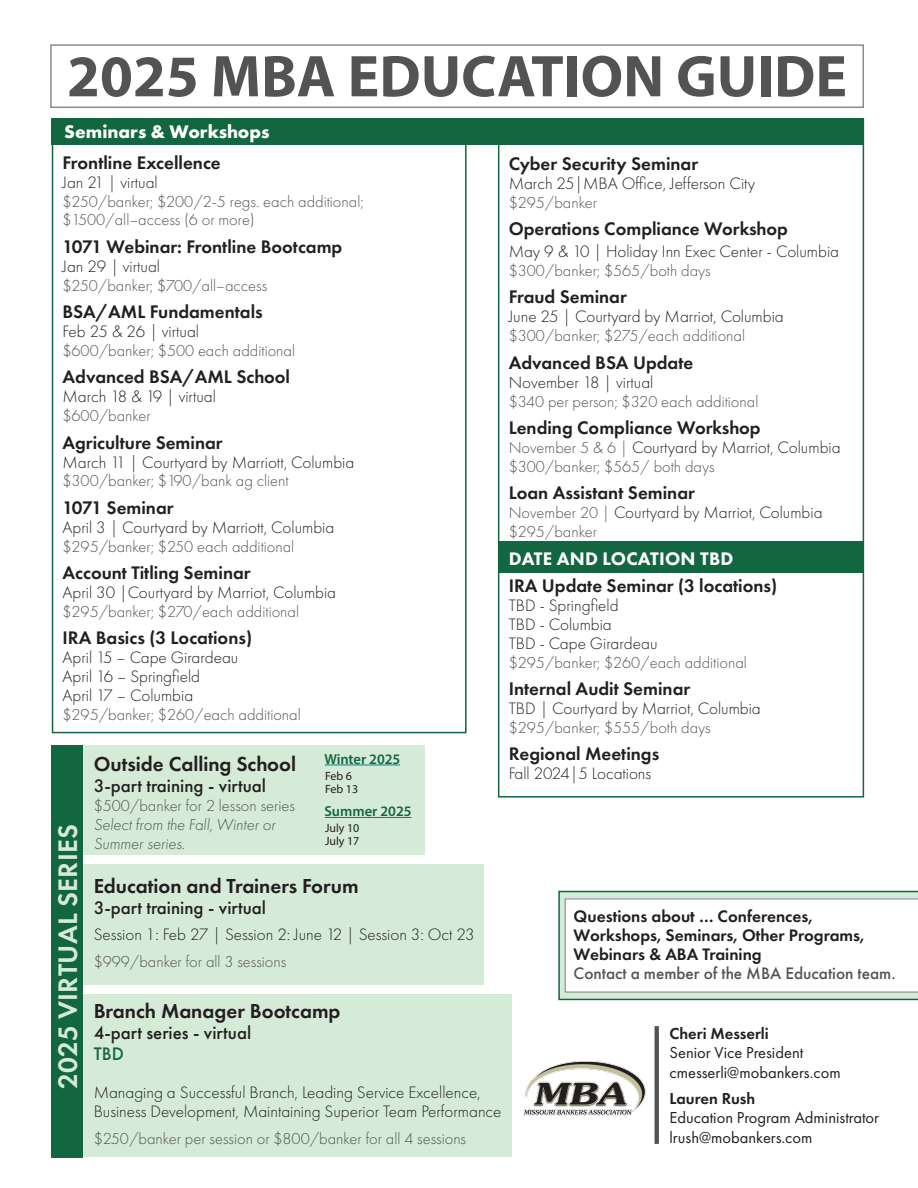
<style>
.page{position:relative;width:918px;height:1188px;background:#fff}
.page>*{position:absolute;margin:0;border:0;box-sizing:border-box;transform-origin:0 0}
.t1{font:59.4px "Myriad Variable Concept";color:#535353}
.t2{font:600 27.9px "Futura PT";letter-spacing:.01em;color:#d5ead7}
.Conference{font:600 21px "Futura PT";color:#231f20}
.Conference-2{font:600 18.9px "Futura PT";color:#231f20}
.Conference-3{font:500 18.9px "Futura PT";color:#231f20}
.Conference-4{font:800 18.9px "Futura PT";letter-spacing:.01em;color:#fff}
.Conference-5{font:700 18.9px "Futura PT";color:#fff}
.Conference-6{font:500 18.9px "Futura PT";color:#126640}
.t3{font:600 17.25px/19px "Futura PT";color:#231f20}
.t4{font:500 17.25px "Futura PT";color:#535353}
.Conference-7{font:300 17.1px/18.9px "Futura PT";color:#231f20}
.Conference-8{font:300 16.5px "Futura PT";color:#535353}
.t5{font:16.5px "Futura PT";color:#231f20}
.Conference-9{font:italic 300 16.5px/18.9px "Futura PT";color:#535353}
.t6{font:600 16.5px "Futura PT";color:#231f20}
.Body_text{font:14.55px "Myriad Variable Concept";color:#126640}
.t7{font:12px "Myriad Variable Concept";color:#231f20}
.s1{font-size:16.5px;color:#535353}
</style>
<div class="page">
<div style="left:499px;top:542px;width:365px;height:31px;background:#126640"></div>
<div style="left:498px;top:118px;width:366px;height:680px;border:2px solid #126640"></div>
<div style="left:83px;top:994px;width:429px;height:163px;background:#d5ead7"></div>
<div style="left:83px;top:864px;width:401px;height:121px;background:#d5ead7"></div>
<div style="left:83px;top:745px;width:341px;height:109px;background:#d5ead7"></div>
<div style="left:52px;top:118px;width:812px;height:27px;background:#126640"></div>
<div style="left:50px;top:44px;width:814px;height:64px;border:2px solid #8b8d90"></div>
<svg style="left:655px;top:1026px;width:4px;height:118px"></svg>
<img style="left:523px;top:1061px;width:123px;height:55px">
<svg style="left:558px;top:891px;width:360px;height:109px"></svg>
<div style="left:52px;top:745px;width:31px;height:412px;background:#126640"></div>
<hr style="left:325px;top:765px;width:75px;height:1px;background:#06817f">
<hr style="left:325px;top:817px;width:86px;height:1px;background:#06817f">
<p class="t1" style="left:67px;top:42px;width:782px">2025 MBA EDUCATION GUIDE</p>
<p class="Conference-5" style="left:64px;top:119px;width:207px">Seminars &amp; Workshops</p>
<p class="Conference-2" style="left:63px;top:151px;width:160px">Frontline Excellence</p>
<p class="Conference-7" style="left:63px;top:173px;width:97px">Jan 21 | virtual</p>
<p class="Conference-8" style="left:63px;top:192px;width:303px">$250/banker; $200/2-5 regs. each additional;</p>
<p class="Conference-8" style="left:63px;top:211px;width:194px">$1500/all–access (6 or more)</p>
<p class="Conference-2" style="left:63px;top:235px;width:281px">1071 Webinar: Frontline Bootcamp</p>
<p class="Conference-7" style="left:63px;top:257px;width:99px">Jan 29 | virtual</p>
<p class="Conference-8" style="left:63px;top:276px;width:206px">$250/banker; $700/all–access</p>
<p class="Conference-2" style="left:63px;top:300px;width:202px">BSA/AML Fundamentals</p>
<p class="Conference-7" style="left:63px;top:322px;width:138px">Feb 25 &amp; 26 | virtual</p>
<p class="Conference-8" style="left:63px;top:341px;width:234px">$600/banker; $500 each additional</p>
<p class="Conference-2" style="left:63px;top:365px;width:229px">Advanced BSA/AML School</p>
<p class="Conference-7" style="left:63px;top:387px;width:155px">March 18 &amp; 19 | virtual</p>
<p class="Conference-8" style="left:63px;top:406px;width:90px">$600/banker</p>
<p class="Conference-2" style="left:63px;top:431px;width:162px">Agriculture Seminar</p>
<p class="Conference-7" style="left:63px;top:453px;width:293px">March 11 | Courtyard by Marriott, Columbia</p>
<p class="Conference-8" style="left:63px;top:472px;width:228px">$300/banker; $190/bank ag client</p>
<p class="Conference-2" style="left:63px;top:496px;width:113px">1071 Seminar</p>
<p class="Conference-7" style="left:63px;top:518px;width:273px">April 3 | Courtyard by Marriott, Columbia</p>
<p class="Conference-8" style="left:63px;top:537px;width:233px">$295/banker; $250 each additional</p>
<p class="Conference-2" style="left:63px;top:561px;width:190px">Account Titling Seminar</p>
<p class="Conference-7" style="left:63px;top:583px;width:275px">April 30 |Courtyard by Marriot, Columbia</p>
<p class="Conference-8" style="left:63px;top:602px;width:238px">$295/banker; $270/each additional</p>
<p class="Conference-2" style="left:63px;top:626px;width:191px">IRA Basics (3 Locations)</p>
<p class="Conference-7" style="left:63px;top:648px;width:177px">April 15 – Cape Girardeau</p>
<p class="Conference-7" style="left:63px;top:667px;width:139px">April 16 – Springfield</p>
<p class="Conference-7" style="left:63px;top:686px;width:132px">April 17 – Columbia</p>
<p class="Conference-8" style="left:63px;top:705px;width:240px">$295/banker; $260/each additional</p>
<p class="Body_text" style="left:324px;top:750px;width:78px">Winter 2025</p>
<p class="t7" style="left:325px;top:769px;width:29px">Feb 6</p>
<p class="t7" style="left:325px;top:782px;width:35px">Feb 13</p>
<p class="Body_text" style="left:324px;top:803px;width:89px">Summer 2025</p>
<p class="t7" style="left:325px;top:821px;width:36px">July 10</p>
<p class="t7" style="left:325px;top:834px;width:36px">July 17</p>
<p class="Conference-2" style="left:509px;top:152px;width:191px">Cyber Security Seminar</p>
<p class="Conference-7" style="left:509px;top:174px;width:248px">March 25|MBA Office, Jefferson City</p>
<p class="Conference-8" style="left:509px;top:193px;width:90px">$295/banker</p>
<p class="Conference-2" style="left:509px;top:217px;width:281px">Operations Compliance Workshop</p>
<p class="Conference-7" style="left:509px;top:242px;width:332px">May 9 &amp; 10 | Holiday Inn Exec Center - Columbia</p>
<p class="Conference-8" style="left:509px;top:261px;width:203px">$300/banker; $565/both days</p>
<p class="Conference-2" style="left:509px;top:285px;width:120px">Fraud Seminar</p>
<p class="Conference-7" style="left:509px;top:307px;width:277px">June 25 | Courtyard by Marriot, Columbia</p>
<p class="Conference-8" style="left:509px;top:326px;width:238px">$300/banker; $275/each additional</p>
<p class="Conference-2" style="left:509px;top:351px;width:186px">Advanced BSA Update</p>
<p class="Conference-7" style="left:509px;top:373px;width:146px">November 18 | virtual</p>
<p class="Conference-8" style="left:509px;top:392px;width:251px">$340 per person; $320 each additional</p>
<p class="Conference-2" style="left:509px;top:416px;width:254px">Lending Compliance Workshop</p>
<p class="Conference-7" style="left:509px;top:438px;width:333px"><span class="s1">November 5 &amp; 6 |</span> Courtyard by Marriot, Columbia</p>
<p class="Conference-8" style="left:509px;top:457px;width:207px">$300/banker; $565/ both days</p>
<p class="Conference-2" style="left:509px;top:481px;width:188px">Loan Assistant Seminar</p>
<p class="Conference-7" style="left:509px;top:503px;width:315px"><span class="s1">November 20 |</span> Courtyard by Marriot, Columbia</p>
<p class="Conference-8" style="left:509px;top:522px;width:90px">$295/banker</p>
<p class="Conference-4" style="left:509px;top:546px;width:226px">DATE AND LOCATION TBD</p>
<p class="Conference-2" style="left:509px;top:574px;width:270px">IRA Update Seminar (3 locations)</p>
<p class="Conference-7" style="left:509px;top:596px;width:111px">TBD - Springfield</p>
<p class="Conference-7" style="left:509px;top:615px;width:105px">TBD - Columbia</p>
<p class="Conference-7" style="left:509px;top:634px;width:150px">TBD - Cape Girardeau</p>
<p class="Conference-8" style="left:509px;top:653px;width:240px">$295/banker; $260/each additional</p>
<p class="Conference-2" style="left:509px;top:677px;width:183px">Internal Audit Seminar</p>
<p class="Conference-7" style="left:509px;top:699px;width:254px">TBD | Courtyard by Marriot, Columbia</p>
<p class="Conference-8" style="left:509px;top:718px;width:203px">$295/banker; $555/both days</p>
<p class="Conference-2" style="left:509px;top:742px;width:152px">Regional Meetings</p>
<p class="Conference-7" style="left:509px;top:764px;width:144px">Fall 2024|5 Locations</p>
<p class="Conference" style="left:94px;top:751px;width:204px">Outside Calling School</p>
<p class="Conference-3" style="left:94px;top:775px;width:174px">3-part training - virtual</p>
<p class="Conference-8" style="left:94px;top:796px;width:203px">$500/banker for 2 lesson series</p>
<p class="Conference-9" style="left:94px;top:815px;width:183px">Select from the Fall, Winter or<br>Summer series.</p>
<p class="t2" style="left:50px;top:1089px;width:266px;rotate:-90deg">2025 VIRTUAL SERIES</p>
<p class="Conference" style="left:94px;top:873px;width:266px">Education and Trainers Forum</p>
<p class="Conference-3" style="left:94px;top:897px;width:174px">3-part training - virtual</p>
<p class="Conference-7" style="left:94px;top:925px;width:382px">Session 1: Feb 27 | Session 2: June 12 | Session 3: Oct 23</p>
<p class="Conference-8" style="left:94px;top:952px;width:194px">$999/banker for all 3 sessions</p>
<p class="t3" style="left:574px;top:906px;width:293px">Questions about … Conferences,<br>Workshops, Seminars, Other Programs,<br>Webinars &amp; ABA Training</p>
<p class="t4" style="left:574px;top:962px;width:323px">Contact a member of the MBA Education team.</p>
<p class="Conference" style="left:94px;top:998px;width:248px">Branch Manager Bootcamp</p>
<p class="Conference-3" style="left:94px;top:1021px;width:159px">4-part series - virtual</p>
<p class="Conference-6" style="left:94px;top:1042px;width:32px">TBD</p>
<p class="Conference-7" style="left:94px;top:1083px;width:409px">Managing a Successful Branch, Leading Service Excellence,<br>Business Development, Maintaining Superior Team Performance</p>
<p class="Conference-8" style="left:94px;top:1129px;width:374px">$250/banker per session or $800/banker for all 4 sessions</p>
<p class="t6" style="left:670px;top:1023px;width:101px">Cheri Messerli</p>
<p class="t5" style="left:670px;top:1043px;width:135px">Senior Vice President</p>
<p class="t5" style="left:670px;top:1063px;width:173px">cmesserli@mobankers.com</p>
<p class="t6" style="left:670px;top:1088px;width:87px">Lauren Rush</p>
<p class="t5" style="left:670px;top:1108px;width:211px">Education Program Administrator</p>
<p class="t5" style="left:670px;top:1128px;width:144px">lrush@mobankers.com</p>
</div>
